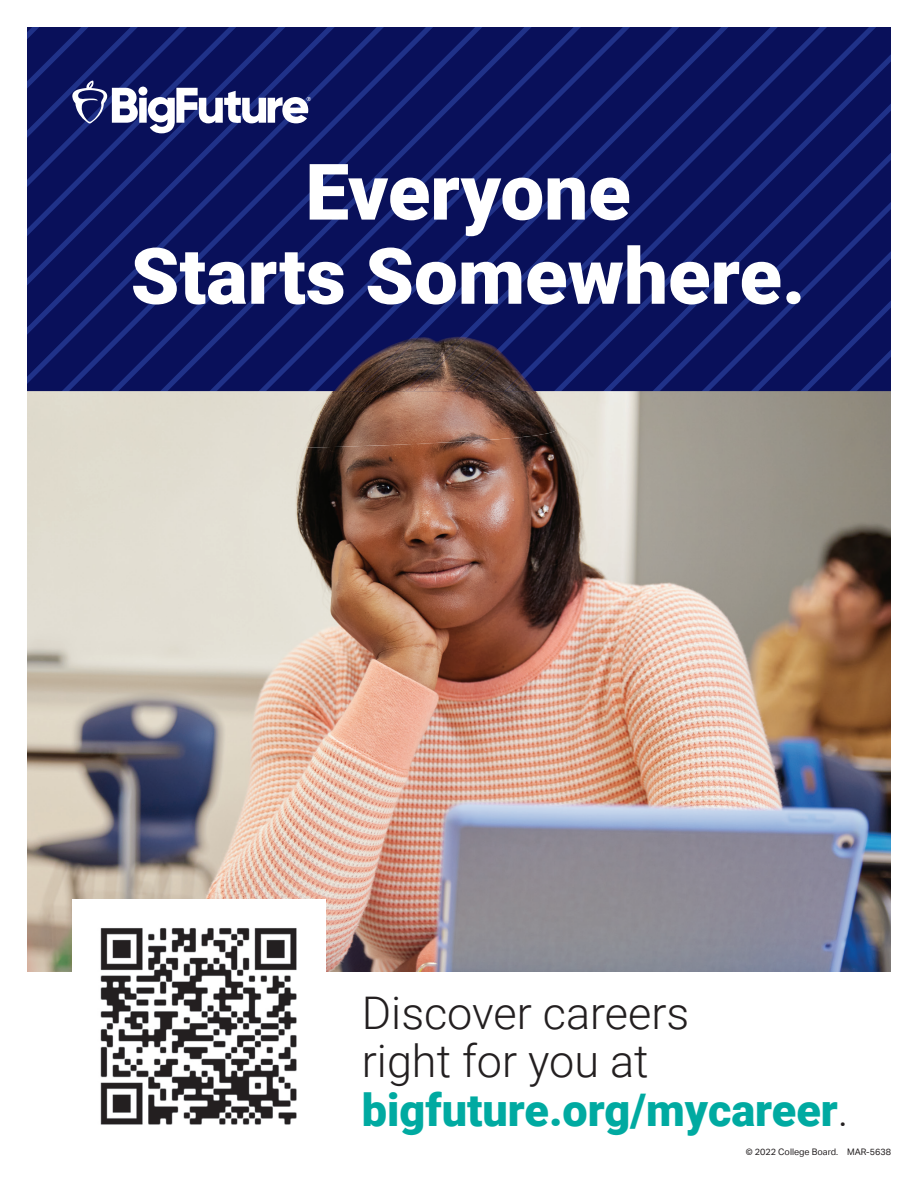
<style>
.page{position:relative;width:918px;height:1188px;background:#fff}
.page>*{position:absolute;margin:0;border:0;box-sizing:border-box;transform-origin:0 0}
.t1{font:900 78px/84.2px "Roboto";color:#fff;text-align:center}
.t2{font:300 45px/48.6px "Roboto";color:#231f20}
.t3{font:9px "Aktiv Grotesk";color:#231f20}
.s1{font-weight:900;color:#00aaa1}
</style>
<div class="page">
<img style="left:27px;top:27px;width:864px;height:945px">
<img style="left:334px;top:336px;width:201px;height:55px">
<img style="left:357px;top:336px;width:168px;height:55px">
<img style="left:307px;top:391px;width:205px;height:57px">
<svg style="left:72px;top:80px;width:239px;height:54px"></svg>
<img style="left:72px;top:900px;width:254px;height:225px">
<h1 class="t1" style="left:131px;top:147px;width:676px">Everyone<br>Starts Somewhere.</h1>
<p class="t2" style="left:362px;top:987px;width:488px">Discover careers<br>right for you at <span class="s1">bigfuture.org/mycareer</span>.</p>
<p class="t3" style="left:746px;top:1147px;width:147px">© 2022 College Board. MAR-5638</p>
</div>
